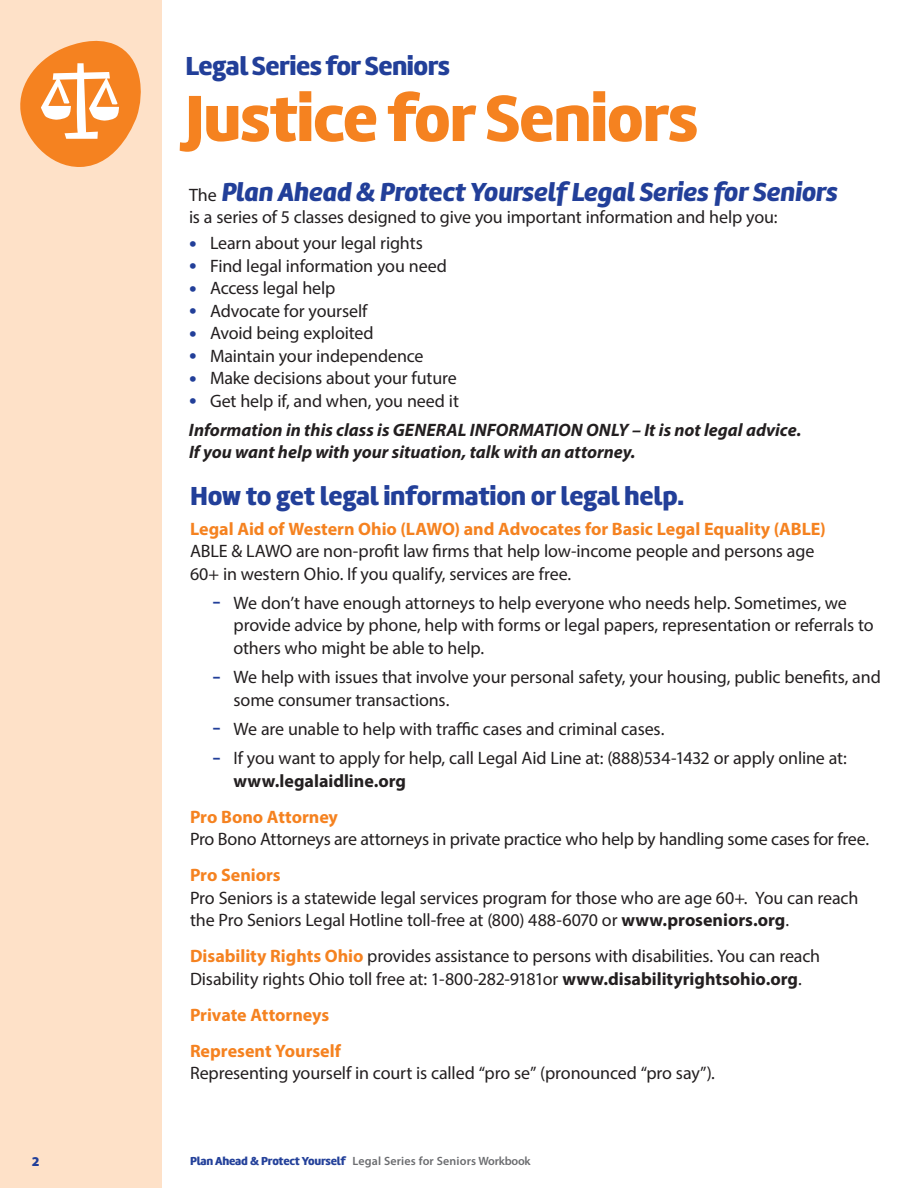
<style>
.page{position:relative;width:918px;height:1188px;background:#fff}
.page>*{position:absolute;margin:0;border:0;box-sizing:border-box;transform-origin:0 0}
.t1{font:900 67.5px "Marine";letter-spacing:-.02em;color:#f58220}
.Before_paragraph{font:900 27px "Marine";letter-spacing:-.01em;color:#223f99}
.Before_paragraph-2{font:italic 900 27px "Marine";letter-spacing:-.015em;color:#223f99}
.Before_paragraph-3{font:18px/22.5px "Myriad Pro";letter-spacing:-.01em;color:#231f20}
.Before_paragraph-4{font:700 18px "Myriad Pro";color:#f58220}
.Before_paragraph-5{font:italic 700 18px/22.5px "Myriad Pro";color:#231f20}
.t2{font:900 13.5px "Myriad Pro";color:#223f99}
.t3{font:600 12px "Myriad Pro";letter-spacing:.01em;color:#6c6d70}
.s1{font-family:"Myriad Pro";font-weight:400;font-style:normal;font-size:18px;color:#231f20}
.s2{font-style:normal}
.s3{font-size:27px;color:#223f99}
.s4{font-weight:700}
.s5{font-weight:700;color:#f58220}
.s6{font-family:"Marine";font-weight:900;color:#24419a}
</style>
<div class="page">
<div style="left:0;top:0;width:162px;height:1188px;background:#fee1c8"></div>
<svg style="left:20px;top:41px;width:121px;height:126px"></svg>
<p class="Before_paragraph" style="left:186px;top:48px;width:266px">Legal Series for Seniors</p>
<p class="t1" style="left:186px;top:74px;width:514px">Justice for Seniors</p>
<p class="Before_paragraph-2" style="left:189px;top:174px;width:650px"><span class="s1">The</span> Plan Ahead &amp; Prot<span class="s2">e</span>ct Yourself Legal Series for Seniors</p>
<p class="Before_paragraph-3" style="left:189px;top:206px;width:590px">is a series of 5 classes designed to give you important information and help you:</p>
<p class="Before_paragraph-3" style="left:189px;top:232px;width:235px"><span class="s3">•</span> Learn about your legal rights</p>
<p class="Before_paragraph-3" style="left:189px;top:254px;width:259px"><span class="s3">•</span> Find legal information you need</p>
<p class="Before_paragraph-3" style="left:189px;top:277px;width:148px"><span class="s3">•</span> Access legal help</p>
<p class="Before_paragraph-3" style="left:189px;top:299px;width:180px"><span class="s3">•</span> Advocate for yourself</p>
<p class="Before_paragraph-3" style="left:189px;top:322px;width:186px"><span class="s3">•</span> Avoid being exploited</p>
<p class="Before_paragraph-3" style="left:189px;top:344px;width:236px"><span class="s3">•</span> Maintain your independence</p>
<p class="Before_paragraph-3" style="left:189px;top:367px;width:269px"><span class="s3">•</span> Make decisions about your future</p>
<p class="Before_paragraph-3" style="left:189px;top:389px;width:271px"><span class="s3">•</span> Get help if, and when, you need it</p>
<p class="Before_paragraph-5" style="left:189px;top:418px;width:614px">Information in this class is GENERAL INFORMATION ONLY – It is not legal advice.<br>If you want help with your situation, talk with an attorney.</p>
<p class="Before_paragraph" style="left:190px;top:479px;width:496px">How to get legal information or legal help.</p>
<p class="Before_paragraph-4" style="left:190px;top:517px;width:637px">Legal Aid of Western Ohio (LAWO) and Advocates for Basic Legal Equality (ABLE)</p>
<p class="Before_paragraph-3" style="left:190px;top:540px;width:626px">ABLE &amp; LAWO are non-profit law firms that help low-income people and persons age<br>60+ in western Ohio. If you qualify, services are free.</p>
<p class="Before_paragraph-3" style="left:234px;top:591px;width:642px;text-indent:-21px"><span class="s3">-</span> We don’t have enough attorneys to help everyone who needs help. Sometimes, we provide advice by phone, help with forms or legal papers, representation or referrals to others who might be able to help.</p>
<p class="Before_paragraph-3" style="left:234px;top:666px;width:649px;text-indent:-21px"><span class="s3">-</span> We help with issues that involve your personal safety, your housing, public benefits, and some consumer transactions.</p>
<p class="Before_paragraph-3" style="left:213px;top:717px;width:453px"><span class="s3">-</span> We are unable to help with traffic cases and criminal cases.</p>
<p class="Before_paragraph-3" style="left:234px;top:747px;width:615px;text-indent:-21px"><span class="s3">-</span> If you want to apply for help, call Legal Aid Line at: (888)534-1432 or apply online at: <span class="s4">www.legalaidline.org</span></p>
<p class="Before_paragraph-4" style="left:190px;top:805px;width:149px">Pro Bono Attorney</p>
<p class="Before_paragraph-3" style="left:190px;top:828px;width:681px">Pro Bono Attorneys are attorneys in private practice who help by handling some cases for free.</p>
<p class="Before_paragraph-4" style="left:190px;top:863px;width:92px">Pro Seniors</p>
<p class="Before_paragraph-3" style="left:190px;top:886px;width:670px">Pro Seniors is a statewide legal services program for those who are age 60+. You can reach the Pro Seniors Legal Hotline toll-free at (800) 488-6070 or <span class="s4">www.proseniors.org</span>.</p>
<p class="Before_paragraph-3" style="left:190px;top:945px;width:632px"><span class="s5">Disability Rights Ohio</span> provides assistance to persons with disabilities. You can reach<br>Disability rights Ohio toll free at: 1-800-282-9181or <span class="s4">www.disabilityrightsohio.org</span>.</p>
<p class="Before_paragraph-4" style="left:190px;top:1003px;width:141px">Private Attorneys</p>
<p class="Before_paragraph-4" style="left:190px;top:1039px;width:153px">Represent Yourself</p>
<p class="Before_paragraph-3" style="left:190px;top:1062px;width:526px">Representing yourself in court is called “pro se” (pronounced “pro say”).</p>
<p class="t2" style="left:32px;top:1152px;width:9px">2</p>
<p class="t3" style="left:190px;top:1153px;width:342px"><span class="s6">Plan Ahead &amp; Protect Yourself</span> Legal Series for Seniors Workbook</p>
</div>
